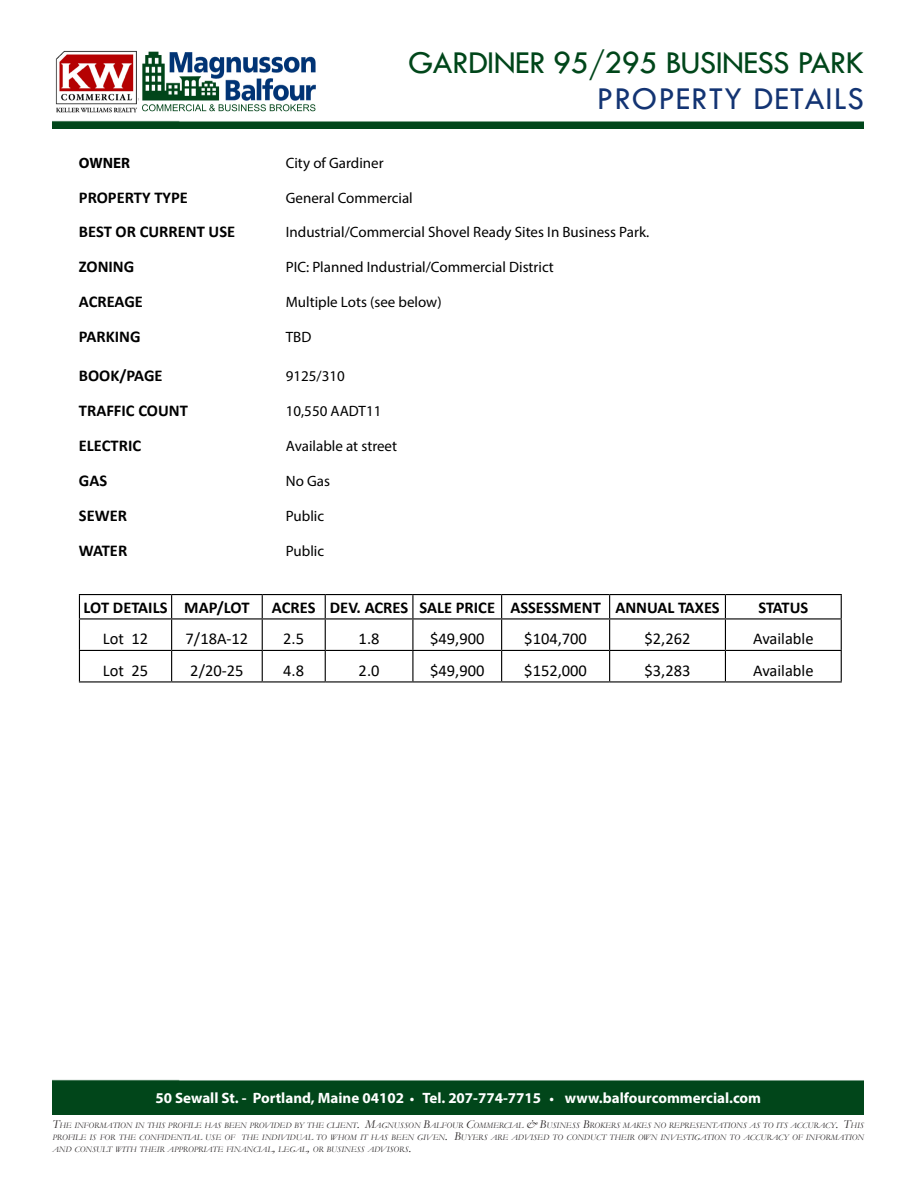
<style>
.page{position:relative;width:918px;height:1188px;background:#fff}
.page>*{position:absolute;margin:0;border:0;box-sizing:border-box;transform-origin:0 0}
.t1{font:33px "Tw Cen";letter-spacing:-.02em;color:#00461a}
.t2{font:33px "Tw Cen";letter-spacing:.03em;color:#133473}
.t3{font:700 16.5px "Calibri";color:#000}
.t4{font:16.5px "Calibri";color:#000}
.t5{font:15px "Myriad Pro";color:#000}
.t6{font:700 15px "Myriad Pro";color:#fff}
.t7{font:700 15px "Myriad Pro";color:#000}
.t8{font:italic 8.4px/12px "Garamond";color:#231f20;text-align:justify}
.s1{font-size:13.5px}
.s2{font-size:12px}
</style>
<div class="page">
<div style="left:52px;top:1079px;width:812px;height:36px;background:#01461a"></div>
<img style="left:52px;top:120px;width:812px;height:9px">
<img style="left:55px;top:50px;width:84px;height:63px">
<img style="left:142px;top:51px;width:174px;height:61px">
<svg style="left:79px;top:595px;width:1px;height:23px"></svg>
<hr style="left:79px;top:620px;width:1px;height:30px;background:#000">
<hr style="left:79px;top:651px;width:1px;height:30px;background:#000">
<hr style="left:79px;top:594px;width:93px;height:1px;background:#000">
<hr style="left:172px;top:594px;width:90px;height:1px;background:#000">
<hr style="left:262px;top:594px;width:63px;height:1px;background:#000">
<hr style="left:325px;top:594px;width:88px;height:1px;background:#000">
<hr style="left:413px;top:594px;width:89px;height:1px;background:#000">
<hr style="left:502px;top:594px;width:108px;height:1px;background:#000">
<hr style="left:610px;top:594px;width:115px;height:1px;background:#000">
<hr style="left:725px;top:594px;width:117px;height:1px;background:#000">
<svg style="left:171px;top:595px;width:1px;height:23px"></svg>
<svg style="left:262px;top:595px;width:1px;height:23px"></svg>
<svg style="left:325px;top:595px;width:1px;height:23px"></svg>
<svg style="left:412px;top:595px;width:1px;height:23px"></svg>
<svg style="left:501px;top:595px;width:1px;height:23px"></svg>
<svg style="left:609px;top:595px;width:1px;height:23px"></svg>
<svg style="left:725px;top:595px;width:1px;height:23px"></svg>
<svg style="left:841px;top:595px;width:1px;height:23px"></svg>
<hr style="left:171px;top:620px;width:1px;height:30px;background:#000">
<hr style="left:262px;top:620px;width:1px;height:30px;background:#000">
<hr style="left:325px;top:620px;width:1px;height:30px;background:#000">
<hr style="left:412px;top:620px;width:1px;height:30px;background:#000">
<hr style="left:501px;top:620px;width:1px;height:30px;background:#000">
<hr style="left:609px;top:620px;width:1px;height:30px;background:#000">
<hr style="left:725px;top:620px;width:1px;height:30px;background:#000">
<hr style="left:841px;top:620px;width:1px;height:30px;background:#000">
<hr style="left:171px;top:651px;width:1px;height:30px;background:#000">
<hr style="left:262px;top:651px;width:1px;height:30px;background:#000">
<hr style="left:325px;top:651px;width:1px;height:30px;background:#000">
<hr style="left:412px;top:651px;width:1px;height:30px;background:#000">
<hr style="left:501px;top:651px;width:1px;height:30px;background:#000">
<hr style="left:609px;top:651px;width:1px;height:30px;background:#000">
<hr style="left:725px;top:651px;width:1px;height:30px;background:#000">
<hr style="left:841px;top:651px;width:1px;height:30px;background:#000">
<hr style="left:79px;top:618px;width:93px;height:2px;background:#000">
<hr style="left:172px;top:618px;width:90px;height:2px;background:#000">
<hr style="left:262px;top:618px;width:63px;height:2px;background:#000">
<hr style="left:325px;top:618px;width:88px;height:2px;background:#000">
<hr style="left:413px;top:618px;width:89px;height:2px;background:#000">
<hr style="left:502px;top:618px;width:108px;height:2px;background:#000">
<hr style="left:610px;top:618px;width:115px;height:2px;background:#000">
<hr style="left:725px;top:618px;width:117px;height:2px;background:#000">
<hr style="left:79px;top:650px;width:93px;height:1px;background:#000">
<hr style="left:172px;top:650px;width:90px;height:1px;background:#000">
<hr style="left:262px;top:650px;width:63px;height:1px;background:#000">
<hr style="left:325px;top:650px;width:88px;height:1px;background:#000">
<hr style="left:413px;top:650px;width:89px;height:1px;background:#000">
<hr style="left:502px;top:650px;width:108px;height:1px;background:#000">
<hr style="left:610px;top:650px;width:115px;height:1px;background:#000">
<hr style="left:725px;top:650px;width:117px;height:1px;background:#000">
<hr style="left:79px;top:681px;width:93px;height:1px;background:#000">
<hr style="left:172px;top:681px;width:90px;height:1px;background:#000">
<hr style="left:262px;top:681px;width:63px;height:1px;background:#000">
<hr style="left:325px;top:681px;width:88px;height:1px;background:#000">
<hr style="left:413px;top:681px;width:89px;height:1px;background:#000">
<hr style="left:502px;top:681px;width:108px;height:1px;background:#000">
<hr style="left:610px;top:681px;width:115px;height:1px;background:#000">
<hr style="left:725px;top:681px;width:117px;height:1px;background:#000">
<p class="t1" style="left:408px;top:43px;width:457px">GARDINER 95/295 BUSINESS PARK</p>
<p class="t2" style="left:597px;top:79px;width:269px">PROPERTY DETAILS</p>
<p class="t7" style="left:79px;top:153px;width:53px">OWNER</p>
<p class="t5" style="left:286px;top:153px;width:99px">City of Gardiner</p>
<p class="t3" style="left:79px;top:185px;width:111px">PROPERTY TYPE</p>
<p class="t5" style="left:286px;top:188px;width:128px">General Commercial</p>
<p class="t3" style="left:79px;top:220px;width:158px">BEST OR CURRENT USE</p>
<p class="t5" style="left:286px;top:223px;width:365px">Industrial/Commercial Shovel Ready Sites In Business Park.</p>
<p class="t3" style="left:79px;top:255px;width:57px">ZONING</p>
<p class="t5" style="left:286px;top:258px;width:270px">PIC: Planned Industrial/Commercial District</p>
<p class="t3" style="left:79px;top:290px;width:66px">ACREAGE</p>
<p class="t5" style="left:286px;top:293px;width:157px">Multiple Lots (see below)</p>
<p class="t3" style="left:79px;top:325px;width:63px">PARKING</p>
<p class="t5" style="left:286px;top:328px;width:27px">TBD</p>
<p class="t3" style="left:79px;top:364px;width:85px">BOOK/PAGE</p>
<p class="t5" style="left:286px;top:367px;width:61px">9125/310</p>
<p class="t3" style="left:79px;top:399px;width:111px">TRAFFIC COUNT</p>
<p class="t5" style="left:286px;top:402px;width:97px">10,550 AADT11</p>
<p class="t3" style="left:79px;top:434px;width:64px">ELECTRIC</p>
<p class="t5" style="left:286px;top:437px;width:113px">Available at street</p>
<p class="t3" style="left:79px;top:469px;width:30px">GAS</p>
<p class="t5" style="left:286px;top:472px;width:46px">No Gas</p>
<p class="t3" style="left:79px;top:504px;width:50px">SEWER</p>
<p class="t5" style="left:286px;top:507px;width:40px">Public</p>
<p class="t3" style="left:79px;top:539px;width:50px">WATER</p>
<p class="t5" style="left:286px;top:542px;width:40px">Public</p>
<p class="t3" style="left:84px;top:596px;width:85px">LOT DETAILS</p>
<p class="t3" style="left:184px;top:596px;width:67px">MAP/LOT</p>
<p class="t3" style="left:272px;top:596px;width:45px">ACRES</p>
<p class="t3" style="left:330px;top:596px;width:80px">DEV. ACRES</p>
<p class="t3" style="left:419px;top:596px;width:77px">SALE PRICE</p>
<p class="t3" style="left:510px;top:596px;width:92px">ASSESSMENT</p>
<p class="t3" style="left:615px;top:596px;width:106px">ANNUAL TAXES</p>
<p class="t3" style="left:758px;top:596px;width:51px">STATUS</p>
<p class="t4" style="left:103px;top:628px;width:47px">Lot 12</p>
<p class="t4" style="left:186px;top:628px;width:64px">7/18A-12</p>
<p class="t4" style="left:283px;top:628px;width:22px">2.5</p>
<p class="t4" style="left:359px;top:628px;width:22px">1.8</p>
<p class="t4" style="left:430px;top:628px;width:56px">$49,900</p>
<p class="t4" style="left:524px;top:628px;width:64px">$104,700</p>
<p class="t4" style="left:645px;top:628px;width:47px">$2,262</p>
<p class="t4" style="left:753px;top:628px;width:62px">Available</p>
<p class="t4" style="left:103px;top:659px;width:47px">Lot 25</p>
<p class="t4" style="left:190px;top:659px;width:55px">2/20-25</p>
<p class="t4" style="left:283px;top:659px;width:22px">4.8</p>
<p class="t4" style="left:359px;top:659px;width:22px">2.0</p>
<p class="t4" style="left:430px;top:659px;width:56px">$49,900</p>
<p class="t4" style="left:524px;top:659px;width:64px">$152,000</p>
<p class="t4" style="left:645px;top:659px;width:47px">$3,283</p>
<p class="t4" style="left:753px;top:659px;width:62px">Available</p>
<h3 class="t6" style="left:155px;top:1088px;width:607px">50 Sewall St. - Portland, Maine 04102 <span class="s1">•</span> Tel. 207-774-7715 <span class="s1">•</span> www.balfourcommercial.com</h3>
<p class="t8" style="left:52px;top:1119px;width:813px"><span class="s2">T</span>HE INFORMATION IN THIS PROFILE HAS BEEN PROVIDED BY THE CLIENT<span class="s2">. M</span>AGNUSSON <span class="s2">B</span>ALFOUR <span class="s2">C</span>OMMERCIAL <span class="s2">&amp; B</span>USINESS <span class="s2">B</span>ROKERS MAKES NO REPRESENTATIONS AS TO ITS ACCURACY<span class="s2">. T</span>HIS PROFILE IS FOR THE CONFIDENTIAL USE OF THE INDIVIDUAL TO WHOM IT HAS BEEN GIVEN<span class="s2">. B</span>UYERS ARE ADVISED TO CONDUCT THEIR OWN INVESTIGATION TO ACCURACY OF INFORMATION AND CONSULT WITH THEIR APPROPRIATE FINANCIAL<span class="s2">,</span> LEGAL<span class="s2">,</span> OR BUSINESS ADVISORS<span class="s2">.</span></p>
</div>
